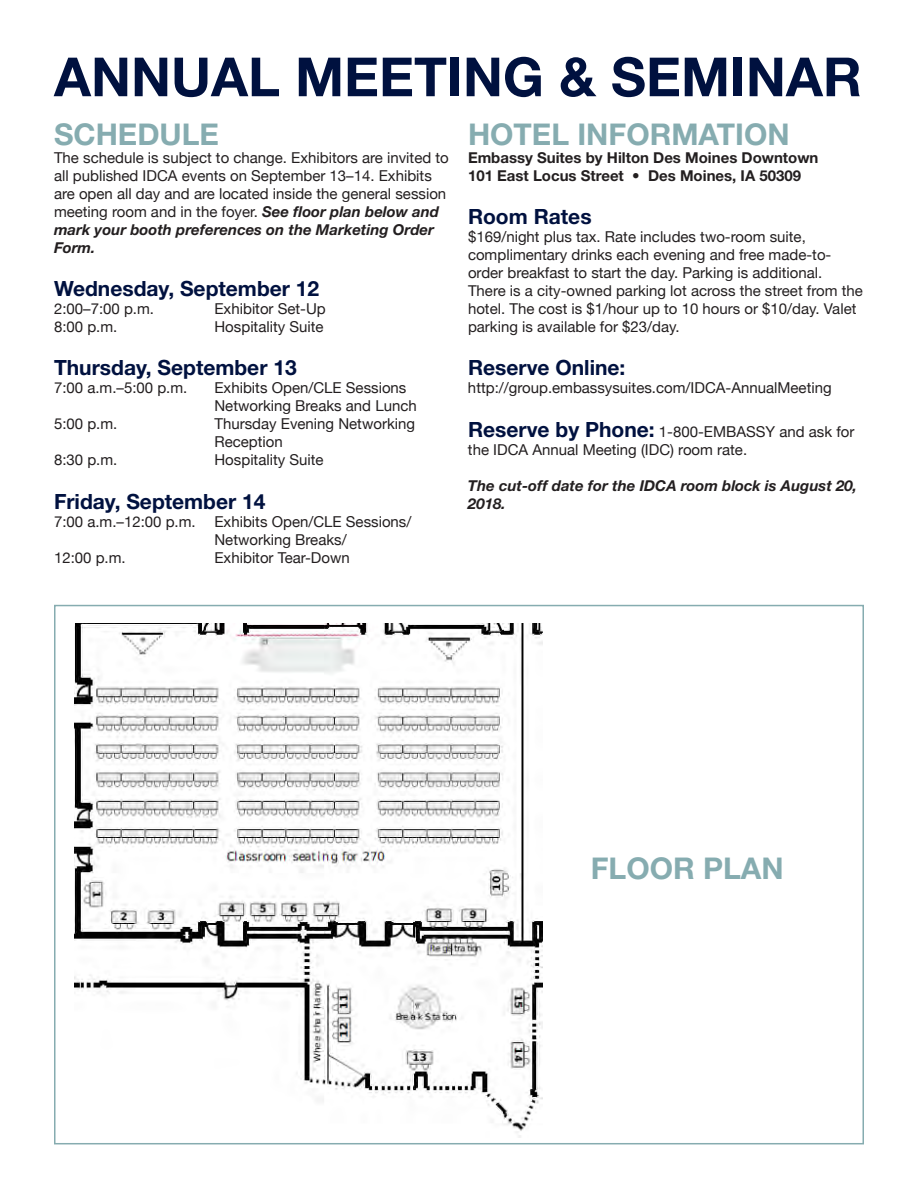
<style>
.page{position:relative;width:918px;height:1188px;background:#fff}
.page>*{position:absolute;margin:0;border:0;box-sizing:border-box;transform-origin:0 0}
.t1{font:700 54px "Helvetica Neue";color:#00113f}
.t2{font:700 30px "Helvetica Neue";color:#86acb0}
.t3{font:700 21px "Helvetica Neue";color:#00113f}
.t4{font:15px/18px "Helvetica Neue";color:#231f20}
.t5{font:700 15px/18px "Helvetica Neue";color:#231f20}
.t6{font:italic 700 15px/18px "Helvetica Neue";color:#231f20}
.s1{font-weight:700;font-style:italic}
.s2{font-style:inherit}
.s3{font-weight:700;font-size:21px;color:#00113f}
</style>
<div class="page">
<img style="left:74px;top:623px;width:468px;height:514px">
<p class="t1" style="left:54px;top:44px;width:809px">ANNUAL MEETING &amp; SEMINAR</p>
<p class="t2" style="left:54px;top:116px;width:167px">SCHEDULE</p>
<p class="t4" style="left:54px;top:148px;width:396px">The schedule is subject to change. Exhibitors are invited to all published IDCA events on September 13–14. Exhibits are open all day and are located inside the general session meeting room and in the foyer. <span class="s1">See floor plan below and mark your booth preferences on the Marketing Order Form.</span></p>
<p class="t3" style="left:54px;top:276px;width:267px">Wednesday, September 12</p>
<p class="t4" style="left:54px;top:300px;width:102px">2:00–7:00 p.m.</p>
<p class="t4" style="left:214px;top:300px;width:113px">Exhibitor Set-Up</p>
<p class="t4" style="left:54px;top:318px;width:65px">8:00 p.m.</p>
<p class="t4" style="left:214px;top:318px;width:111px">Hospitality Suite</p>
<p class="t3" style="left:54px;top:355px;width:244px">Thursday, September 13</p>
<p class="t4" style="left:54px;top:379px;width:135px">7:00 a.m.–5:00 p.m.</p>
<p class="t4" style="left:214px;top:379px;width:204px">Exhibits Open/CLE Sessions<br>Networking Breaks and Lunch</p>
<p class="t4" style="left:54px;top:415px;width:65px">5:00 p.m.</p>
<p class="t4" style="left:214px;top:415px;width:202px">Thursday Evening Networking<br>Reception</p>
<p class="t4" style="left:54px;top:451px;width:65px">8:30 p.m.</p>
<p class="t4" style="left:214px;top:451px;width:111px">Hospitality Suite</p>
<p class="t3" style="left:54px;top:488px;width:213px">Friday, September 14</p>
<p class="t4" style="left:54px;top:512px;width:359px">7:00 a.m.–12:00 p.m. Exhibits Open/CLE Sessions/</p>
<p class="t4" style="left:214px;top:530px;width:134px">Networking Breaks/</p>
<p class="t4" style="left:54px;top:548px;width:73px">12:00 p.m.</p>
<p class="t4" style="left:214px;top:548px;width:137px">Exhibitor Tear-Down</p>
<p class="t2" style="left:468px;top:116px;width:323px">HOTEL INFORMATION</p>
<p class="t5" style="left:468px;top:148px;width:352px">Embassy Suites by Hilton Des Moines Downtown<br>101 East Locus Street • Des Moines, IA 50309</p>
<p class="t3" style="left:468px;top:204px;width:125px">Room Rates</p>
<p class="t4" style="left:468px;top:228px;width:396px">$169/night plus tax. Rate includes two-room suite, complimentary drinks each evening and free made-to&shy;order breakfast to start the day. Parking is additional.<br><span class="s2">There is a city-owned parking lot across the street from the hotel. The cost is $1/hour up to 10 hours or $10/day. Valet parking is available for $23/day.</span></p>
<p class="t3" style="left:468px;top:355px;width:159px">Reserve Online:</p>
<p class="t4" style="left:468px;top:379px;width:365px">http://group.embassysuites.com/IDCA-AnnualMeeting</p>
<p class="t4" style="left:468px;top:422px;width:388px"><span class="s3">Reserve by Phone:</span> 1-800-EMBASSY and ask for the IDCA Annual Meeting (IDC) room rate.</p>
<p class="t6" style="left:468px;top:476px;width:390px">The cut-off date for the IDCA room block is August 20,<br>2018.</p>
<p class="t2" style="left:591px;top:849px;width:194px">FLOOR PLAN</p>
</div>
